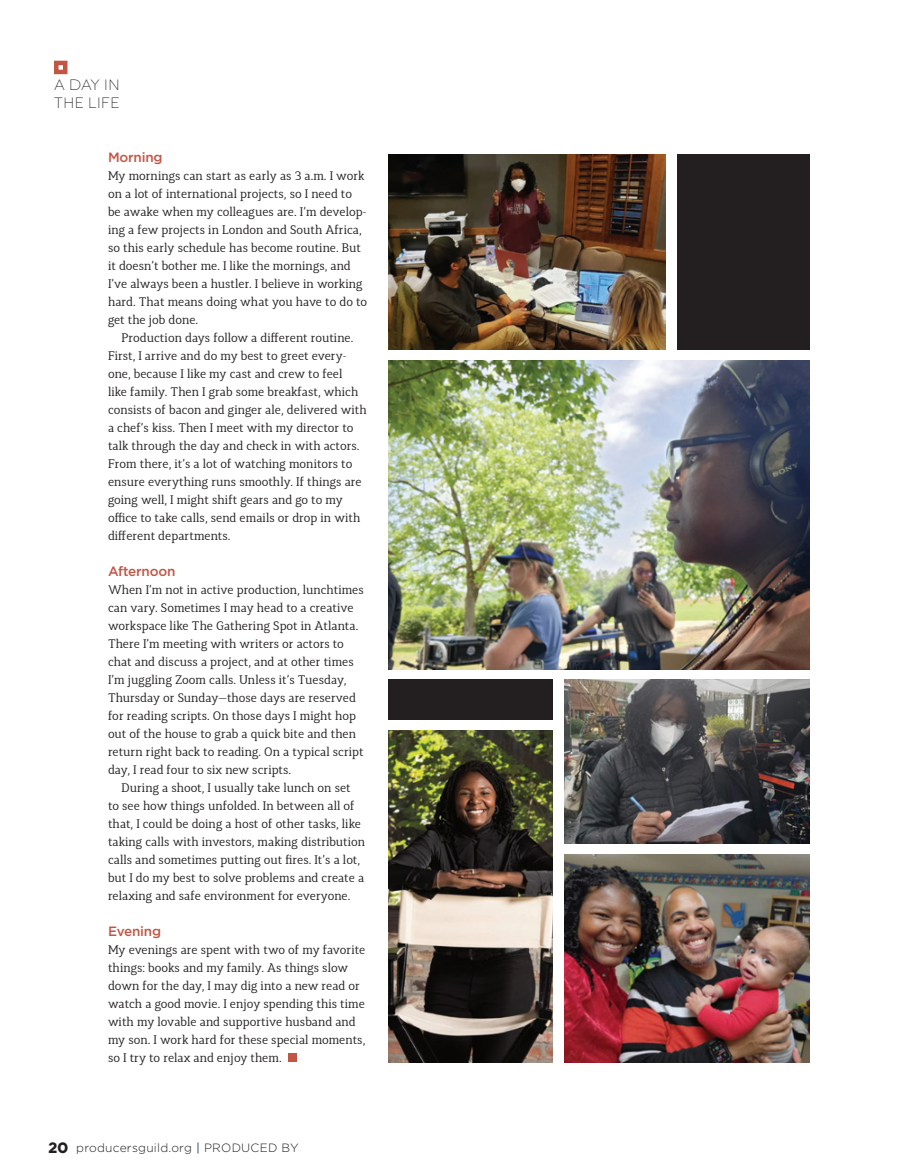
<style>
.page{position:relative;width:918px;height:1175px;background:#fff}
.page>*{position:absolute;margin:0;border:0;box-sizing:border-box;transform-origin:0 0}
.t1{font:300 15px/18px "Novecentowide";letter-spacing:.04em;color:#231f20}
.PGA_BodyCopy_Indent{font:500 13.5px "Gotham";letter-spacing:-.015em;color:#c15645}
.PGA_BodyCopy_Indent-2{font:12.3px/18px "Synerga Pro";color:#231f20}
.t2{font:300 12px "Gotham";letter-spacing:.02em;color:#231f20}
.s1{font-family:"Novecentowide";font-weight:700;font-size:15px}
.s2{font-weight:500;color:#5c7286}
</style>
<div class="page">
<div style="left:54px;top:61px;width:14px;height:13px;border:4px solid #c15645"></div>
<div style="left:288px;top:1053px;width:9px;height:9px;background:#c15645"></div>
<img style="left:564px;top:854px;width:246px;height:208px">
<img style="left:564px;top:679px;width:246px;height:164px">
<img style="left:389px;top:154px;width:276px;height:196px">
<div style="left:677px;top:154px;width:133px;height:196px;background:#231f20"></div>
<img style="left:389px;top:730px;width:164px;height:332px">
<img style="left:389px;top:361px;width:421px;height:308px">
<div style="left:389px;top:679px;width:164px;height:41px;background:#231f20"></div>
<p class="t1" style="left:54px;top:76px;width:67px">A DAY IN<br>THE LIFE</p>
<p class="PGA_BodyCopy_Indent" style="left:108px;top:148px;width:56px">Morning</p>
<p class="PGA_BodyCopy_Indent-2" style="left:108px;top:167px;width:261px">My mornings can start as early as 3 a.m. I work on a lot of international projects, so I need to be awake when my colleagues are. I’m develop&shy;ing a few projects in London and South Africa, so this early schedule has become routine. But it doesn’t bother me. I like the mornings, and I’ve always been a hustler. I believe in working hard. That means doing what you have to do to get the job done.</p>
<p class="PGA_BodyCopy_Indent-2" style="left:108px;top:329px;width:260px;text-indent:14px">Production days follow a different routine.<br>First, I arrive and do my best to greet every&shy;one, because I like my cast and crew to feel<br>like family. Then I grab some breakfast, which consists of bacon and ginger ale, delivered with a chef’s kiss. Then I meet with my director to talk through the day and check in with actors.<br>From there, it’s a lot of watching monitors to ensure everything runs smoothly. If things are going well, I might shift gears and go to my office to take calls, send emails or drop in with different departments.</p>
<p class="PGA_BodyCopy_Indent" style="left:108px;top:562px;width:69px">Afternoon</p>
<p class="PGA_BodyCopy_Indent-2" style="left:108px;top:581px;width:257px">When I’m not in active production, lunchtimes can vary. Sometimes I may head to a creative workspace like The Gathering Spot in Atlanta.<br>There I’m meeting with writers or actors to chat and discuss a project, and at other times I’m juggling Zoom calls. Unless it’s Tuesday, Thursday or Sunday—those days are reserved for reading scripts. On those days I might hop out of the house to grab a quick bite and then return right back to reading. On a typical script day, I read four to six new scripts.</p>
<p class="PGA_BodyCopy_Indent-2" style="left:108px;top:779px;width:259px;text-indent:14px">During a shoot, I usually take lunch on set<br>to see how things unfolded. In between all of that, I could be doing a host of other tasks, like taking calls with investors, making distribution calls and sometimes putting out fires. It’s a lot, but I do my best to solve problems and create a relaxing and safe environment for everyone.</p>
<p class="PGA_BodyCopy_Indent" style="left:108px;top:922px;width:55px">Evening</p>
<p class="PGA_BodyCopy_Indent-2" style="left:108px;top:941px;width:259px">My evenings are spent with two of my favorite things: books and my family. As things slow down for the day, I may dig into a new read or watch a good movie. I enjoy spending this time with my lovable and supportive husband and my son. I work hard for these special moments, so I try to relax and enjoy them.</p>
<p class="t2" style="left:48px;top:1140px;width:252px"><span class="s1">20</span> producersguild.org <span class="s2">|</span> PRODUCED BY</p>
</div>
